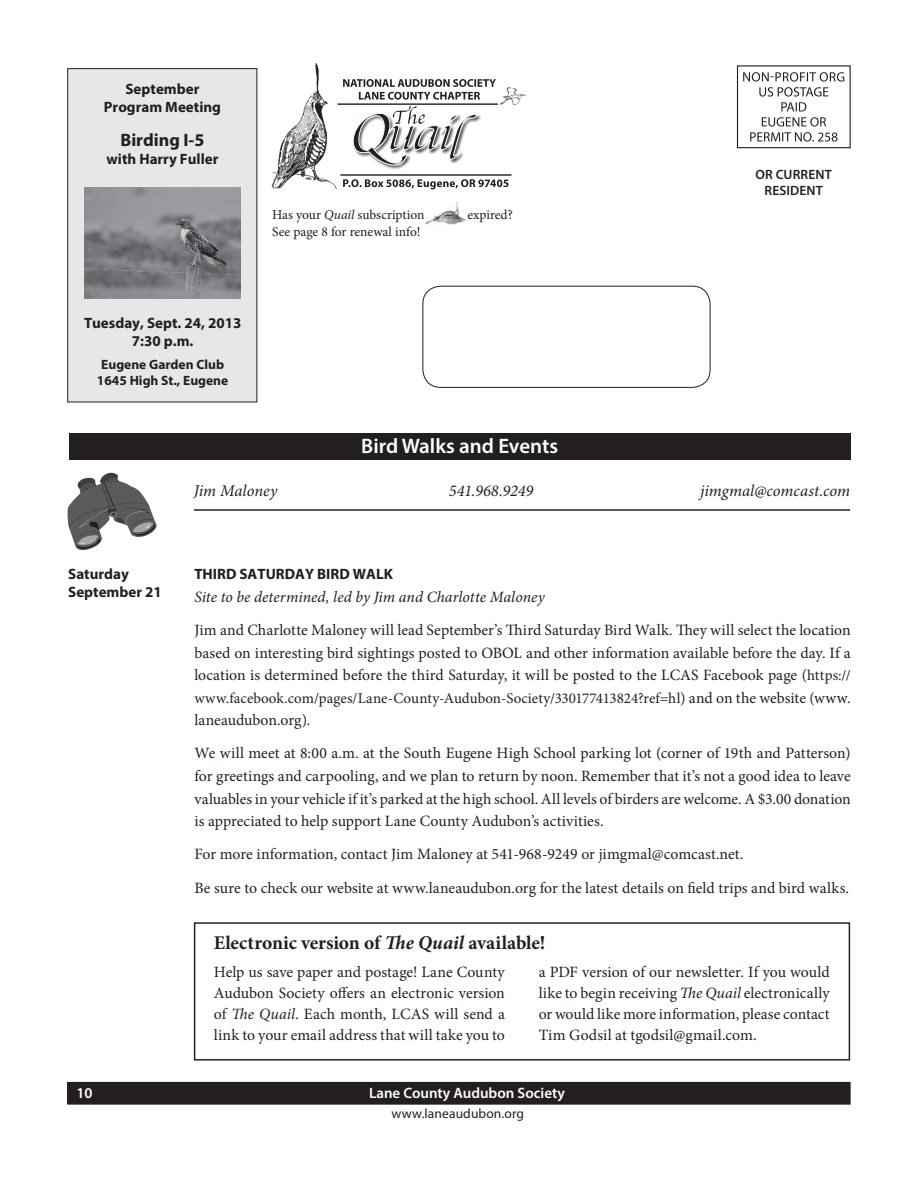
<style>
.page{position:relative;width:918px;height:1188px;background:#fff}
.page>*{position:absolute;margin:0;border:0;box-sizing:border-box;transform-origin:0 0}
.t1{font:600 21px "Myriad Pro";color:#fff}
.t2{font:700 19.5px "Minion Pro";letter-spacing:-.01em;color:#231f20}
.t3{font:700 18px "Myriad Pro";color:#231f20}
.t4{font:italic 16.5px "Minion Pro";color:#231f20}
.t5{font:15.75px/21px "Minion Pro";color:#231f20;text-align:justify}
.t6{font:italic 15.75px "Minion Pro";letter-spacing:.005em;color:#231f20}
.t7{font:700 15px/18px "Myriad Pro";color:#231f20;text-align:center}
.t8{font:15px "Minion Pro";letter-spacing:.005em;color:#231f20}
.t9{font:600 15px "Myriad Pro";color:#fff}
.t10{font:13.5px "Minion Pro";color:#231f20}
.t11{font:700 13.5px/16.2px "Myriad Pro";color:#231f20;text-align:center}
.t12{font:13.5px "Myriad Pro";letter-spacing:.01em;color:#231f20}
.t13{font:600 13.5px/16.2px "Myriad Pro";letter-spacing:.01em;color:#231f20;text-align:center}
.s1{font-style:italic}
.s2{font-size:15px}
.s3{font-size:15.75px}
</style>
<div class="page">
<div style="left:68px;top:1082px;width:782px;height:22px;background:#231f20"></div>
<div style="left:68px;top:1082px;width:782px;height:23px;border:1px solid #231f20"></div>
<img style="left:425px;top:202px;width:41px;height:23px">
<div style="left:69px;top:433px;width:782px;height:27px;background:#231f20"></div>
<hr style="left:194px;top:509px;width:656px;height:2px;background:#231f20">
<img style="left:271px;top:63px;width:66px;height:127px">
<hr style="left:338px;top:103px;width:160px;height:2px;background:#231f20">
<hr style="left:340px;top:174px;width:171px;height:2px;background:#231f20">
<svg style="left:343px;top:179px;width:166px;height:10px"></svg>
<div style="left:353px;top:113px;width:59px;height:57px;background:#231f20;opacity:.75"></div>
<div style="left:449px;top:114px;width:34px;height:50px;background:#231f20;opacity:.75"></div>
<svg style="left:353px;top:106px;width:126px;height:60px"></svg>
<img style="left:501px;top:88px;width:25px;height:18px">
<svg style="left:343px;top:79px;width:153px;height:21px"></svg>
<div style="left:68px;top:69px;width:189px;height:333px;background:#e6e7e9"></div>
<div style="left:67px;top:68px;width:190px;height:334px;border:1px solid #231f20"></div>
<div style="left:737px;top:65px;width:114px;height:83px;border:1px solid #231f20"></div>
<svg style="left:743px;top:72px;width:101px;height:70px"></svg>
<div style="left:423px;top:286px;width:287px;height:102px;border:1px solid #231f20;border-radius:18px"></div>
<img style="left:84px;top:188px;width:156px;height:111px">
<svg style="left:68px;top:473px;width:89px;height:77px"></svg>
<div style="left:194px;top:922px;width:656px;height:139px;border:2px solid #231f20"></div>
<p class="t7" style="left:104px;top:79px;width:119px">September<br>Program Meeting</p>
<p class="t3" style="left:121px;top:128px;width:85px">Birding I-5</p>
<p class="t7" style="left:107px;top:150px;width:113px">with Harry Fuller</p>
<p class="t7" style="left:84px;top:313px;width:159px">Tuesday, Sept. 24, 2013<br>7:30 p.m.</p>
<p class="t11" style="left:97px;top:356px;width:133px">Eugene Garden Club<br>1645 High St., Eugene</p>
<p class="t10" style="left:272px;top:206px;width:154px">Has your <span class="s1">Quail</span> subscription</p>
<p class="t10" style="left:467px;top:206px;width:47px">expired?</p>
<p class="t10" style="left:272px;top:222px;width:150px">See page 8 for renewal info!</p>
<h1 class="t1" style="left:361px;top:433px;width:198px">Bird Walks and Events</h1>
<p class="t13" style="left:756px;top:166px;width:78px">OR CURRENT<br>RESIDENT</p>
<p class="t7" style="left:68px;top:565px;width:95px;text-align:left">Saturday<br>September 21</p>
<p class="t4" style="left:194px;top:479px;width:85px">Jim Maloney</p>
<p class="t4" style="left:449px;top:479px;width:86px">541.968.9249</p>
<p class="t4" style="left:700px;top:479px;width:151px">jimgmal@comcast.com</p>
<p class="t7" style="left:194px;top:565px;width:200px">THIRD SATURDAY BIRD WALK</p>
<p class="t6" style="left:194px;top:586px;width:352px">Site to be determined, led by Jim and Charlotte Maloney</p>
<p class="t5" style="left:194px;top:619px;width:658px;line-height:22.5px">Jim and Charlotte Maloney will lead September’s Third Saturday Bird Walk. They will select the location based on interesting bird sightings posted to OBOL and other information available before the day. If a location is determined before the third Saturday, it will be posted to the LCAS Facebook page (<span class="s2">https://</span></p>
<p class="t8" style="left:194px;top:688px;width:658px">www.facebook.com/pages/Lane-County-Audubon-Society/330177413824?ref=hl<span class="s3">) and on the website (www.</span></p>
<p class="t5" style="left:194px;top:704px;width:658px;line-height:33.3px">laneaudubon.org).<br>We will meet at 8:00 a.m. at the South Eugene High School parking lot (corner of 19th and Patterson)</p>
<p class="t5" style="left:194px;top:765px;width:658px;line-height:22.5px">for greetings and carpooling, and we plan to return by noon. Remember that it’s not a good idea to leave valuables in your vehicle if it’s parked at the high school. All levels of birders are welcome. A $3.00 donation is appreciated to help support Lane County Audubon’s activities.</p>
<p class="t5" style="left:194px;top:838px;width:656px;line-height:33.3px">For more information, contact Jim Maloney at 541-968-9249 or jimgmal@comcast.net.<br>Be sure to check our website at www.laneaudubon.org for the latest details on field trips and bird walks.</p>
<p class="t2" style="left:214px;top:929px;width:333px">Electronic version of <span class="s1">The Quail</span> available!</p>
<p class="t5" style="left:214px;top:962px;width:293px">Help us save paper and postage! Lane County Audubon Society offers an electronic version of <span class="s1">The Quail</span>. Each month, LCAS will send a link to your email address that will take you to</p>
<p class="t5" style="left:539px;top:962px;width:293px">a PDF version of our newsletter. If you would like to begin receiving <span class="s1">The Quail</span> electronically or would like more information, please contact Tim Godsil at tgodsil@gmail.com.</p>
<p class="t9" style="left:76px;top:1083px;width:18px">10</p>
<p class="t9" style="left:369px;top:1083px;width:198px">Lane County Audubon Society</p>
<p class="t12" style="left:392px;top:1105px;width:134px">www.laneaudubon.org</p>
</div>
